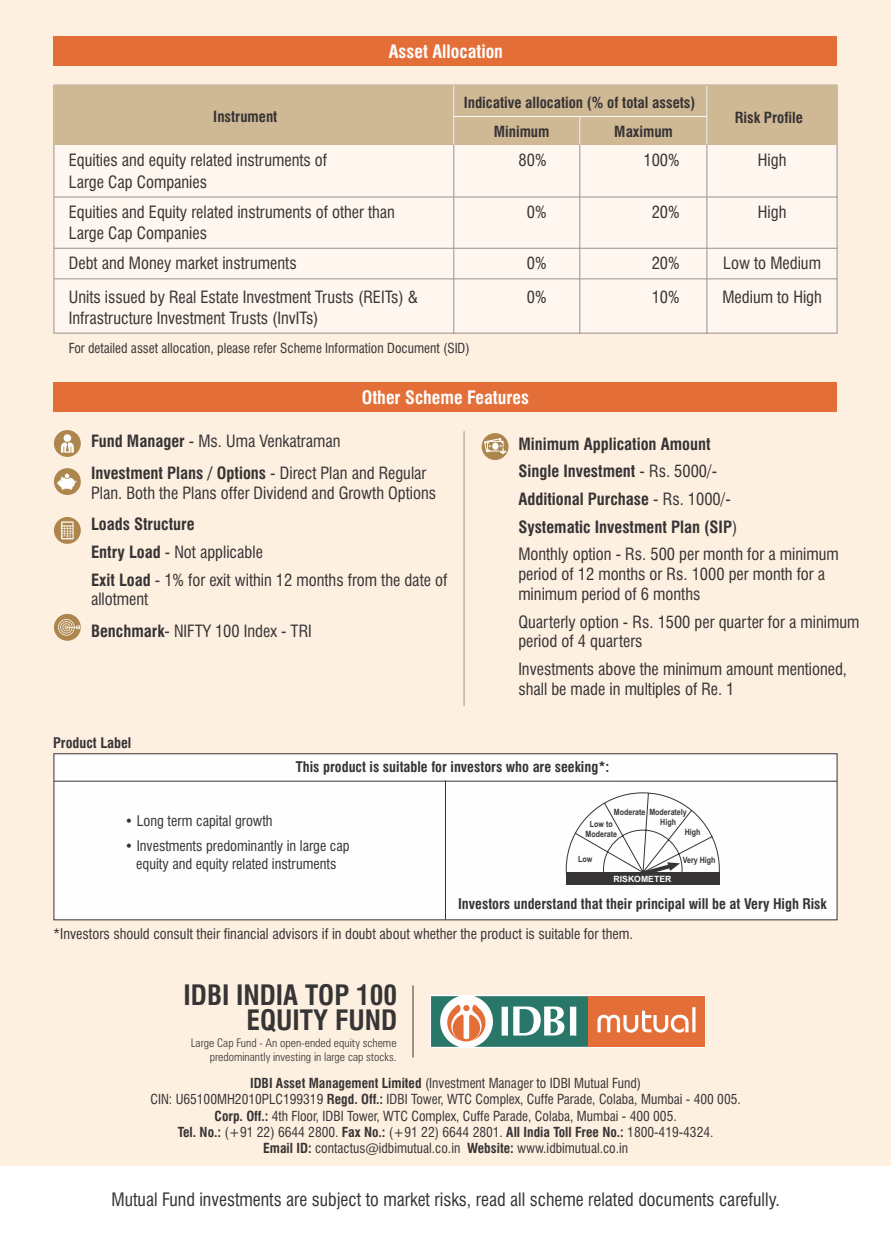
<style>
.page{position:relative;width:891px;height:1242px;background:#fff}
.page>*{position:absolute;margin:0;border:0;box-sizing:border-box;transform-origin:0 0}
.t1{font:700 condensed 27.45px/25.8px "Swiss 721 BT";color:#373435;text-align:right}
.t2{font:condensed 18px "Swiss 721 BT";color:#373435}
.t3{font:700 condensed 18px "Swiss 721 BT";color:#fefefe}
.t4{font:condensed 16.5px/19.8px "Swiss 721 BT";color:#373435}
.t5{font:700 condensed 16.5px/27.8px "Swiss 721 BT";color:#373435}
.t6{font:700 condensed 15px "Swiss 721 BT";color:#373435}
.t7{font:condensed 14.25px/17.1px "Swiss 721 BT";color:#373435;text-align:center}
.t8{font:700 condensed 14.25px "Swiss 721 BT";color:#373435}
.t9{font:condensed 13.5px/16.2px "Swiss 721 BT";color:#373435;text-align:center}
.t10{font:300 condensed 11.85px/14.2px "Zurich BT";color:#373435;text-align:right}
.t11{font:700 8.7px/9.9px "Arial Narrow";color:#373435;text-align:center}
.t12{font:700 8.7px "Arial";color:#fefefe}
.s1{font-weight:700}
.s2{font-weight:400}
</style>
<div class="page">
<div style="left:0;top:0;width:891px;height:1166px;background:#fef0e1"></div>
<div style="left:54px;top:36px;width:783px;height:30px;background:#e46e38"></div>
<div style="left:54px;top:382px;width:783px;height:30px;background:#e46e38"></div>
<div style="left:54px;top:430px;width:27px;height:27px;background:#ad864d;border-radius:50%"></div>
<svg style="left:61px;top:434px;width:13px;height:19px"></svg>
<div style="left:54px;top:468px;width:27px;height:27px;background:#ad864d;border-radius:50%"></div>
<svg style="left:57px;top:474px;width:20px;height:16px"></svg>
<div style="left:54px;top:517px;width:27px;height:27px;background:#ad864d;border-radius:50%"></div>
<svg style="left:61px;top:521px;width:13px;height:18px"></svg>
<div style="left:54px;top:614px;width:27px;height:27px;background:#ad864d;border-radius:50%"></div>
<svg style="left:58px;top:619px;width:22px;height:17px"></svg>
<div style="left:482px;top:433px;width:27px;height:27px;background:#ad864d;border-radius:50%"></div>
<svg style="left:484px;top:438px;width:22px;height:16px"></svg>
<div style="left:430px;top:995px;width:276px;height:53px;background:#fefefe"></div>
<div style="left:588px;top:996px;width:117px;height:51px;background:#e46e38"></div>
<svg style="left:431px;top:996px;width:157px;height:51px"></svg>
<svg style="left:598px;top:1007px;width:98px;height:26px"></svg>
<hr style="left:413px;top:985px;width:1px;height:73px;background:#373435">
<div style="left:53px;top:753px;width:785px;height:168px;background:#fefefe"></div>
<hr style="left:445px;top:781px;width:1px;height:139px;background:#373435">
<hr style="left:54px;top:781px;width:783px;height:1px;background:#373435">
<hr style="left:464px;top:431px;width:1px;height:275px;background:#969492">
<div style="left:54px;top:145px;width:783px;height:189px;background:#fef6ef"></div>
<div style="left:54px;top:85px;width:783px;height:60px;background:#cfb894"></div>
<hr style="left:707px;top:84px;width:1px;height:250px;background:#969492">
<hr style="left:579px;top:116px;width:1px;height:218px;background:#969492">
<hr style="left:453px;top:85px;width:1px;height:249px;background:#969492">
<hr style="left:454px;top:116px;width:253px;height:1px;background:#fefefe">
<hr style="left:54px;top:197px;width:783px;height:1px;background:#969492">
<hr style="left:54px;top:248px;width:783px;height:1px;background:#969492">
<hr style="left:54px;top:278px;width:783px;height:1px;background:#969492">
<hr style="left:453px;top:85px;width:1px;height:60px;background:#fefefe">
<hr style="left:707px;top:85px;width:1px;height:60px;background:#fefefe">
<svg style="left:579px;top:117px;width:1px;height:28px"></svg>
<div style="left:566px;top:872px;width:154px;height:13px;background:#373435"></div>
<svg style="left:565px;top:792px;width:155px;height:91px;background:#d9d8d9"></svg>
<p class="t3" style="left:389px;top:44px;width:116px">Asset Allocation</p>
<p class="t6" style="left:464px;top:97px;width:233px">Indicative allocation (% of total assets)</p>
<p class="t6" style="left:213px;top:111px;width:66px">Instrument</p>
<p class="t4" style="left:69px;top:152px;width:260px">Equities and equity related instruments of</p>
<p class="t4" style="left:519px;top:152px;width:29px">80%</p>
<p class="t4" style="left:644px;top:152px;width:38px">100%</p>
<p class="t4" style="left:758px;top:152px;width:30px">High</p>
<p class="t4" style="left:69px;top:174px;width:140px">Large Cap Companies</p>
<p class="t6" style="left:735px;top:112px;width:70px">Risk Profile</p>
<p class="t6" style="left:494px;top:126px;width:57px">Minimum</p>
<p class="t6" style="left:614px;top:125px;width:60px">Maximum</p>
<p class="t4" style="left:69px;top:203px;width:328px">Equities and Equity related instruments of other than</p>
<p class="t4" style="left:527px;top:203px;width:21px">0%</p>
<p class="t4" style="left:652px;top:203px;width:29px">20%</p>
<p class="t4" style="left:758px;top:203px;width:30px">High</p>
<p class="t4" style="left:69px;top:225px;width:140px">Large Cap Companies</p>
<p class="t4" style="left:69px;top:255px;width:229px">Debt and Money market instruments</p>
<p class="t4" style="left:527px;top:255px;width:21px">0%</p>
<p class="t4" style="left:652px;top:255px;width:29px">20%</p>
<p class="t4" style="left:723px;top:255px;width:99px">Low to Medium</p>
<p class="t4" style="left:69px;top:288px;width:351px">Units issued by Real Estate Investment Trusts (REITs) &amp;</p>
<p class="t4" style="left:527px;top:288px;width:21px">0%</p>
<p class="t4" style="left:652px;top:288px;width:29px">10%</p>
<p class="t4" style="left:722px;top:288px;width:101px">Medium to High</p>
<p class="t4" style="left:69px;top:310px;width:251px">Infrastructure Investment Trusts (InvITs)</p>
<p class="t9" style="left:69px;top:341px;width:402px">For detailed asset allocation, please refer Scheme Information Document (SID)</p>
<p class="t3" style="left:362px;top:390px;width:169px">Other Scheme Features</p>
<p class="t4" style="left:91px;top:433px;width:251px"><span class="s1">Fund Manager</span> - Ms. Uma Venkatraman</p>
<p class="t4" style="left:91px;top:465px;width:347px"><span class="s1">Investment Plans / Options</span> - Direct Plan and Regular<br>Plan. Both the Plans offer Dividend and Growth Options</p>
<p class="t5" style="left:91px;top:512px;width:105px">Loads Structure</p>
<p class="t4" style="left:91px;top:544px;width:173px"><span class="s1">Entry Load</span> - Not applicable</p>
<p class="t4" style="left:91px;top:571px;width:358px"><span class="s1">Exit Load</span> - 1% for exit within 12 months from the date of allotment</p>
<p class="t4" style="left:91px;top:623px;width:222px"><span class="s1">Benchmark</span>- NIFTY 100 Index - TRI</p>
<p class="t8" style="left:53px;top:737px;width:80px">Product Label</p>
<p class="t5" style="left:518px;top:431px;width:220px">Minimum Application Amount<br>Single Investment <span class="s2">- Rs. 5000/-<br></span>Additional Purchase <span class="s2">- Rs. 1000/-<br></span>Systematic Investment Plan (SIP<span class="s2">)</span></p>
<p class="t4" style="left:518px;top:546px;width:322px">Monthly option - Rs. 500 per month for a minimum period of 12 months or Rs. 1000 per month for a minimum period of 6 months</p>
<p class="t4" style="left:518px;top:614px;width:343px">Quarterly option - Rs. 1500 per quarter for a minimum period of 4 quarters</p>
<p class="t4" style="left:518px;top:661px;width:330px">Investments above the minimum amount mentioned, shall be made in multiples of Re. 1</p>
<p class="t8" style="left:296px;top:761px;width:315px">This product is suitable for investors who are seeking*:</p>
<p class="t7" style="left:125px;top:813px;width:149px">• Long term capital growth</p>
<p class="t7" style="left:125px;top:839px;width:227px">• Investments predominantly in large cap equity and equity related instruments</p>
<p class="t11" style="left:660px;top:807px;width:28px;text-align:left;text-indent:-46px">Moderate Moderately<br>High</p>
<p class="t11" style="left:685px;top:828px;width:17px">High</p>
<p class="t11" style="left:683px;top:856px;width:34px">Very High</p>
<p class="t12" style="left:614px;top:876px;width:59px">RISKOMETER</p>
<p class="t11" style="left:586px;top:820px;width:33px">Low to<br>Moderate</p>
<p class="t11" style="left:578px;top:855px;width:16px">Low</p>
<p class="t8" style="left:458px;top:898px;width:370px">Investors understand that their principal will be at Very High Risk</p>
<p class="t7" style="left:53px;top:926px;width:582px">*Investors should consult their financial advisors if in doubt about whether the product is suitable for them.</p>
<h1 class="t1" style="left:184px;top:985px;width:215px">IDBI INDIA TOP 100<br>EQUITY FUND</h1>
<p class="t10" style="left:191px;top:1037px;width:207px">Large Cap Fund - An open-ended equity scheme predominantly investing in large cap stocks.</p>
<p class="t9" style="left:151px;top:1077px;width:592px"><span class="s1">IDBI Asset Management Limited</span> (Investment Manager to IDBI Mutual Fund)<br>CIN: U65100MH2010PLC199319 <span class="s1">Regd. Off.:</span> IDBI Tower, WTC Complex, Cuffe Parade, Colaba, Mumbai - 400 005.<br><span class="s1">Corp. Off.:</span> 4th Floor, IDBI Tower, WTC Complex, Cuffe Parade, Colaba, Mumbai - 400 005.<br><span class="s1">Tel. No.:</span> (+91 22) 6644 2800. <span class="s1">Fax No.:</span> (+91 22) 6644 2801. <span class="s1">All India Toll Free No.:</span> 1800-419-4324.<br><span class="s1">Email ID:</span> contactus@idbimutual.co.in <span class="s1">Website:</span> www.idbimutual.co.in</p>
<p class="t2" style="left:111px;top:1192px;width:670px">Mutual Fund investments are subject to market risks, read all scheme related documents carefully.</p>
</div>
